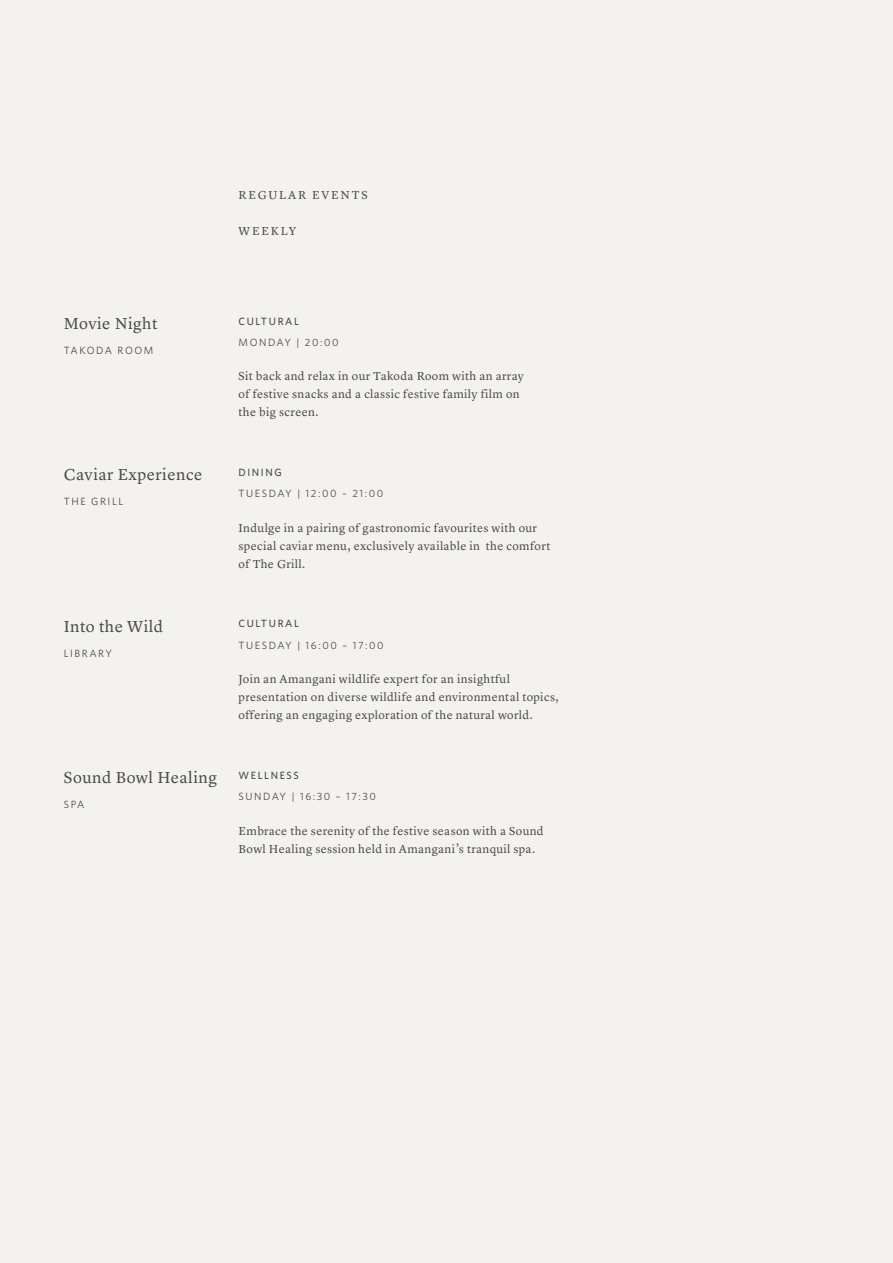
<style>
.page{position:relative;width:893px;height:1263px;background:#f4f2ef}
.page>*{position:absolute;margin:0;border:0;box-sizing:border-box;transform-origin:0 0}
.t1{font:16.5px "Lyon Text Aman Regular";letter-spacing:.03em;color:#4a4a49}
.t2{font:12px/18px "Lyon Text Aman Regular";letter-spacing:.03em;color:#4a4a49}
.t3{font:12px "Lyon Text Aman Regular";letter-spacing:.15em;color:#4a4a49}
.t4{font:10.5px "Whitney";letter-spacing:.15em;color:#4a4a49}
.t5{font:500 10.5px "Whitney";letter-spacing:.15em;color:#4a4a49}
</style>
<div class="page">
<p class="t3" style="left:239px;top:186px;width:131px">REGULAR EVENTS</p>
<p class="t2" style="left:239px;top:221px;width:59px">WEEKLY</p>
<h1 class="t1" style="left:64px;top:311px;width:95px">Movie Night</h1>
<p class="t4" style="left:64px;top:343px;width:91px">TAKODA ROOM</p>
<h1 class="t1" style="left:64px;top:462px;width:140px">Caviar Experience</h1>
<p class="t4" style="left:64px;top:495px;width:61px">THE GRILL</p>
<h1 class="t1" style="left:64px;top:613px;width:101px">Into the Wild</h1>
<p class="t4" style="left:64px;top:646px;width:50px">LIBRARY</p>
<h1 class="t1" style="left:64px;top:765px;width:155px">Sound Bowl Healing</h1>
<p class="t4" style="left:64px;top:798px;width:22px">SPA</p>
<p class="t5" style="left:239px;top:314px;width:62px">CULTURAL</p>
<p class="t4" style="left:239px;top:335px;width:102px">MONDAY | 20:00</p>
<p class="t2" style="left:239px;top:366px;width:287px">Sit back and relax in our Takoda Room with an array of festive snacks and a classic festive family film on the big screen.</p>
<p class="t5" style="left:239px;top:465px;width:45px">DINING</p>
<p class="t4" style="left:239px;top:486px;width:146px">TUESDAY | 12:00 – 21:00</p>
<p class="t2" style="left:239px;top:518px;width:313px">Indulge in a pairing of gastronomic favourites with our special caviar menu, exclusively available in the comfort of The Grill.</p>
<p class="t5" style="left:239px;top:617px;width:62px">CULTURAL</p>
<p class="t4" style="left:239px;top:638px;width:146px">TUESDAY | 16:00 – 17:00</p>
<p class="t2" style="left:239px;top:669px;width:322px">Join an Amangani wildlife expert for an insightful presentation on diverse wildlife and environmental topics, offering an engaging exploration of the natural world.</p>
<p class="t5" style="left:239px;top:768px;width:62px">WELLNESS</p>
<p class="t4" style="left:239px;top:789px;width:139px">SUNDAY | 16:30 – 17:30</p>
<p class="t2" style="left:239px;top:820px;width:307px">Embrace the serenity of the festive season with a Sound<br>Bowl Healing session held in Amangani’s tranquil spa.</p>
</div>
